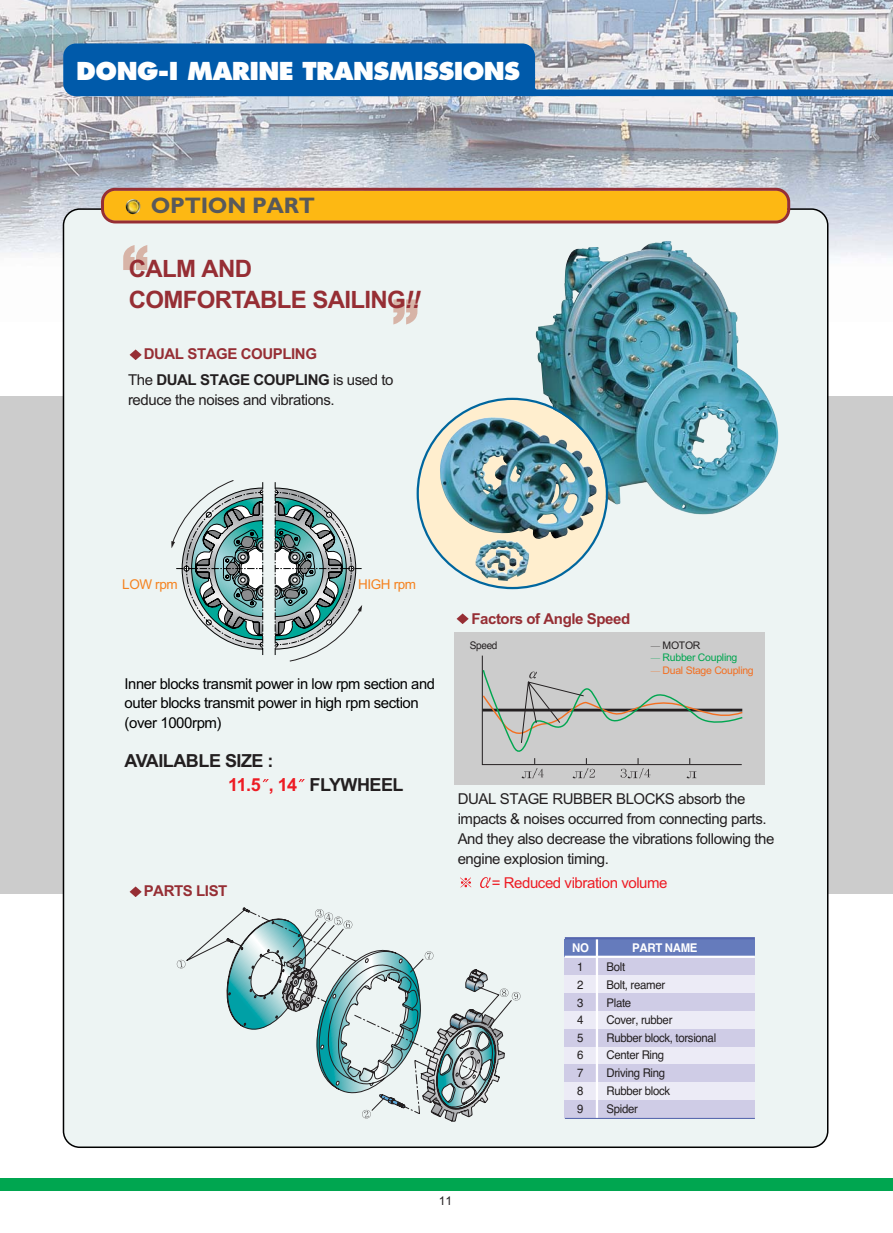
<style>
.page{position:relative;width:893px;height:1233px;background:#fff}
.page>*{position:absolute;margin:0;border:0;box-sizing:border-box;transform-origin:0 0}
.t1{font:87px "Sand Kg";color:#d7b4a7;scale:.9 1}
.t2{font:700 24px "Arial";letter-spacing:-.03em;color:#962e34}
.t3{font:800 24px "Futura";letter-spacing:-.025em;color:#fff}
.t4{font:700 22.5px "Gill Sans";letter-spacing:-.01em;color:#58595b}
.t5{font:700 18px/24.2px "Arial";letter-spacing:-.03em;color:#231f20}
.t6{font:15px/19.8px "Arial";letter-spacing:-.03em;color:#231f20}
.t7{font:15px/19.8px "Arial";letter-spacing:-.03em;color:#000}
.t8{font:700 15px "Arial";letter-spacing:-.03em;color:#962e34}
.t9{font:15px "Arial";letter-spacing:-.03em;color:#ed1c24}
.t10{font:13.5px "Arial";letter-spacing:-.03em;color:#f5821f}
.t11{font:12px "Helvetica";letter-spacing:-.03em;color:#231f20;scale:.95 1}
.t12{font:700 12px "Helvetica";letter-spacing:-.03em;color:#fff;scale:.95 1}
.t13{font:12px "Arial";color:#231f20}
.t14{font:10.5px/12.8px "Arial";letter-spacing:-.025em;color:#f36f21}
.t15{font:10.5px "Helvetica";letter-spacing:-.025em;color:#231f20;scale:.95 1}
.s1{font-style:italic}
.s2{font-weight:700}
.s3{color:#ed1c24}
.s4{font-family:"Sand Tg";color:#231f20}
.s5{color:#231f20}
.s6{font-family:"Sand Tg";color:#00a650}
.s7{color:#00a650}
.s8{font-family:"Sand Tg"}
</style>
<div class="page">
<img style="left:0;top:0;width:892px;height:321px">
<div style="left:0;top:396px;width:892px;height:497px;background:#ccc"></div>
<div style="left:0;top:1178px;width:892px;height:13px;background:#00a650"></div>
<svg style="left:63px;top:43px;width:829px;height:53px;background:#4e85b8"></svg>
<div style="left:63px;top:209px;width:764px;height:938px;background:#edf4f3;border-radius:16px"></div>
<div style="left:104px;top:191px;width:683px;height:30px;background:#fdb813;border-radius:11px"></div>
<div style="left:101px;top:188px;width:689px;height:35px;border:3px solid #962e34;border-radius:13px"></div>
<img style="left:125px;top:199px;width:16px;height:15px">
<svg style="left:129px;top:349px;width:13px;height:11px"></svg>
<div style="left:565px;top:939px;width:190px;height:18px;background:#657bbc"></div>
<div style="left:565px;top:957px;width:190px;height:18px;background:#cfcce6"></div>
<div style="left:565px;top:975px;width:190px;height:18px;background:#ecebf6"></div>
<div style="left:565px;top:993px;width:190px;height:18px;background:#cfcce6"></div>
<div style="left:565px;top:1011px;width:190px;height:18px;background:#ecebf6"></div>
<div style="left:565px;top:1029px;width:190px;height:18px;background:#cfcce6"></div>
<div style="left:565px;top:1047px;width:190px;height:17px;background:#ecebf6"></div>
<div style="left:565px;top:1064px;width:190px;height:18px;background:#cfcce6"></div>
<div style="left:565px;top:1082px;width:190px;height:18px;background:#ecebf6"></div>
<div style="left:565px;top:1100px;width:190px;height:18px;background:#cfcce6"></div>
<hr style="left:564px;top:956px;width:190px;height:2px;background:#fff">
<hr style="left:596px;top:938px;width:2px;height:180px;background:#fff">
<hr style="left:565px;top:937px;width:189px;height:2px;background:#5565ae">
<hr style="left:565px;top:1118px;width:189px;height:1px;background:#5565ae">
<img style="left:535px;top:241px;width:243px;height:275px">
<svg style="left:419px;top:400px;width:187px;height:187px;background:#e6dfc7"></svg>
<img style="left:439px;top:416px;width:158px;height:123px">
<svg style="left:171px;top:480px;width:191px;height:181px"></svg>
<div style="left:454px;top:633px;width:310px;height:152px;background:#ccc"></div>
<svg style="left:177px;top:960px;width:8px;height:8px"></svg>
<svg style="left:221px;top:908px;width:299px;height:214px"></svg>
<svg style="left:129px;top:886px;width:13px;height:11px"></svg>
<img style="left:456px;top:613px;width:13px;height:11px">
<img style="left:460px;top:877px;width:12px;height:11px">
<img style="left:480px;top:877px;width:11px;height:11px">
<img style="left:262px;top:779px;width:7px;height:4px">
<img style="left:298px;top:779px;width:7px;height:4px">
<svg style="left:481px;top:655px;width:262px;height:123px"></svg>
<img style="left:684px;top:765px;width:15px;height:14px">
<h2 class="t3" style="left:76px;top:61px;width:445px">DONG-I MARINE TRANSMISSIONS</h2>
<h3 class="t4" style="left:151px;top:198px;width:166px">OPTION PART</h3>
<h1 class="t1" style="left:76px;top:242px;width:80px">“</h1>
<h2 class="t2" style="left:129px;top:259px;width:125px">CALM AND</h2>
<h2 class="t2" style="left:129px;top:291px;width:293px">COMFORTABLE SAILING<span class="s1">!!</span></h2>
<h1 class="t1" style="left:465px;top:328px;width:80px;rotate:-180deg">“</h1>
<p class="t8" style="left:144px;top:349px;width:175px">DUAL STAGE COUPLING</p>
<p class="t6" style="left:128px;top:371px;width:267px">The <span class="s2">DUAL STAGE COUPLING</span> is used to reduce the noises and vibrations.</p>
<p class="t10" style="left:122px;top:580px;width:57px">LOW rpm</p>
<p class="t10" style="left:358px;top:580px;width:60px">HIGH rpm</p>
<p class="t7" style="left:125px;top:675px;width:312px">Inner blocks transmit power in low rpm section and outer blocks transmit power in high rpm section (over 1000rpm)</p>
<p class="t5" style="left:228px;top:751px;width:177px;text-indent:-104px">AVAILABLE SIZE :<br><span class="s3">11.5 , 14</span> FLYWHEEL</p>
<p class="t8" style="left:144px;top:885px;width:85px">PARTS LIST</p>
<p class="t8" style="left:471px;top:613px;width:160px">Factors of Angle Speed</p>
<p class="t15" style="left:470px;top:642px;width:31px">Speed</p>
<p class="t14" style="left:650px;top:639px;width:104px"><span class="s4">─</span> <span class="s5">MOTOR<br></span><span class="s6">─</span> <span class="s7">Rubber Coupling<br></span><span class="s8">─</span> Dual Stage Coupling</p>
<p class="t6" style="left:457px;top:791px;width:318px">DUAL STAGE RUBBER BLOCKS absorb the impacts &amp; noises occurred from connecting parts.<br>And they also decrease the vibrations following the engine explosion timing.</p>
<p class="t9" style="left:491px;top:877px;width:177px">= Reduced vibration volume</p>
<p class="t12" style="left:572px;top:943px;width:19px">NO</p>
<p class="t12" style="left:632px;top:943px;width:70px">PART NAME</p>
<p class="t11" style="left:577px;top:962px;width:8px">1</p>
<p class="t11" style="left:606px;top:962px;width:21px">Bolt</p>
<p class="t11" style="left:577px;top:980px;width:8px">2</p>
<p class="t11" style="left:606px;top:980px;width:63px">Bolt, reamer</p>
<p class="t11" style="left:577px;top:998px;width:8px">3</p>
<p class="t11" style="left:606px;top:998px;width:28px">Plate</p>
<p class="t11" style="left:577px;top:1016px;width:8px">4</p>
<p class="t11" style="left:606px;top:1016px;width:71px">Cover, rubber</p>
<p class="t11" style="left:577px;top:1034px;width:8px">5</p>
<p class="t11" style="left:606px;top:1034px;width:117px">Rubber block, torsional</p>
<p class="t11" style="left:577px;top:1050px;width:8px">6</p>
<p class="t11" style="left:606px;top:1050px;width:62px">Center Ring</p>
<p class="t11" style="left:577px;top:1068px;width:8px">7</p>
<p class="t11" style="left:606px;top:1068px;width:63px">Driving Ring</p>
<p class="t11" style="left:577px;top:1086px;width:8px">8</p>
<p class="t11" style="left:606px;top:1086px;width:69px">Rubber block</p>
<p class="t11" style="left:577px;top:1104px;width:8px">9</p>
<p class="t11" style="left:606px;top:1104px;width:35px">Spider</p>
<p class="t13" style="left:439px;top:1196px;width:15px">11</p>
</div>
